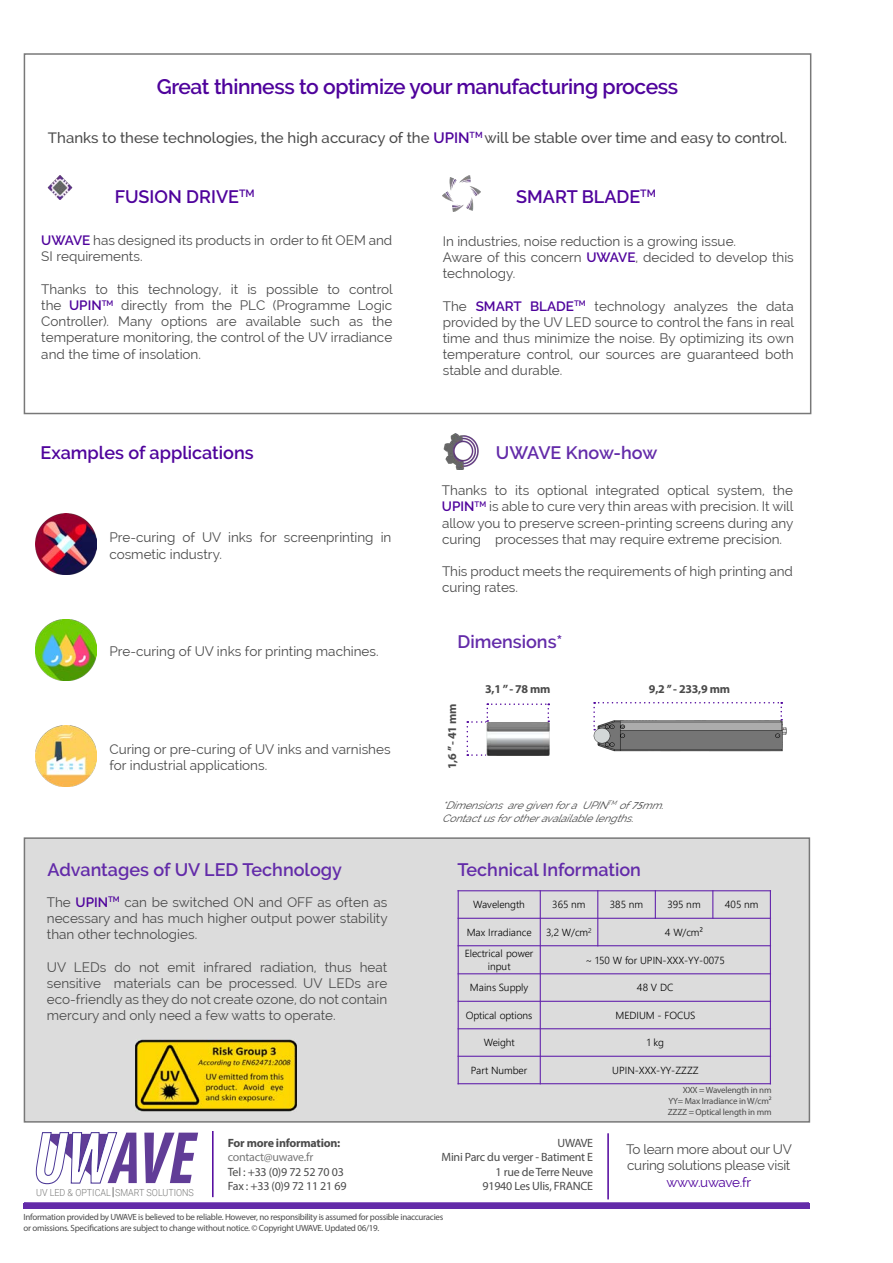
<style>
.page{position:relative;width:893px;height:1263px;background:#fff}
.page>*{position:absolute;margin:0;border:0;box-sizing:border-box;transform-origin:0 0}
.t1{font:600 21px "Raleway";letter-spacing:-.02em;color:#4f039c}
.t2{font:600 18px "Raleway";color:#632ba9}
.t3{font:600 18px "Raleway";color:#4f039c}
.t4{font:500 15px "Raleway";color:#4b4b4b}
.t5{font:13.5px/16.2px "Raleway";color:#4b4b4b;text-align:justify}
.t6{font:13.5px/16.2px "Raleway";letter-spacing:-.02em;color:#4b4b4b;text-align:center}
.t7{font:12px "Myriad Pro";letter-spacing:-.02em;color:#4b4b4b}
.t8{font:700 12px "Myriad Pro";letter-spacing:-.02em;color:#4b4b4b}
.t9{font:12px "Myriad Pro";letter-spacing:-.02em;color:#787878}
.t10{font:italic 10.5px "Raleway";color:#4b4b4b}
.t11{font:300 10.2px/12.5px "Segoe UI";letter-spacing:-.005em;color:#000;text-align:center}
.t12{font:300 9.75px "Roboto";color:#7b7b7a;scale:.92 1}
.t13{font:9px/10.8px "Myriad Pro";letter-spacing:-.03em;color:#4b4b4b}
.s1{font-weight:600;color:#4f039c}
.s2{font-family:"Myriad Pro"}
.s3{color:#4f039c}
</style>
<div class="page">
<div style="left:24px;top:837px;width:786px;height:285px;background:#dcdcdc;border:2px solid #787878"></div>
<div style="left:24px;top:1203px;width:786px;height:6px;background:#632ba9"></div>
<hr style="left:212px;top:1131px;width:2px;height:66px;background:#4f039c">
<img style="left:135px;top:1040px;width:162px;height:71px">
<hr style="left:607px;top:1133px;width:2px;height:66px;background:#4f039c">
<img style="left:35px;top:513px;width:62px;height:62px">
<img style="left:35px;top:619px;width:62px;height:62px">
<img style="left:35px;top:725px;width:62px;height:62px">
<div style="left:24px;top:53px;width:787px;height:361px;border:2px solid #787878"></div>
<img style="left:47px;top:176px;width:26px;height:24px">
<img style="left:593px;top:720px;width:194px;height:32px">
<svg style="left:593px;top:702px;width:189px;height:28px"></svg>
<svg style="left:467px;top:703px;width:82px;height:53px"></svg>
<img style="left:443px;top:176px;width:37px;height:35px">
<img style="left:443px;top:434px;width:36px;height:36px">
<hr style="left:540px;top:890px;width:1px;height:56px;background:#6323ac">
<hr style="left:540px;top:946px;width:1px;height:55px;background:#6323ac">
<svg style="left:540px;top:1002px;width:1px;height:26px"></svg>
<hr style="left:540px;top:1029px;width:1px;height:55px;background:#6323ac">
<hr style="left:597px;top:890px;width:1px;height:56px;background:#6323ac">
<svg style="left:655px;top:891px;width:1px;height:27px"></svg>
<svg style="left:712px;top:891px;width:1px;height:27px"></svg>
<hr style="left:458px;top:918px;width:255px;height:1px;background:#6323ac">
<hr style="left:713px;top:918px;width:58px;height:1px;background:#6323ac">
<hr style="left:458px;top:945px;width:313px;height:1px;background:#6323ac">
<hr style="left:458px;top:973px;width:313px;height:1px;background:#6323ac">
<hr style="left:458px;top:1001px;width:313px;height:1px;background:#6323ac">
<hr style="left:458px;top:1028px;width:313px;height:1px;background:#6323ac">
<hr style="left:458px;top:1056px;width:313px;height:1px;background:#6323ac">
<hr style="left:458px;top:890px;width:1px;height:194px;background:#6323ac">
<svg style="left:770px;top:891px;width:1px;height:27px"></svg>
<hr style="left:770px;top:918px;width:1px;height:166px;background:#6323ac">
<hr style="left:458px;top:890px;width:313px;height:1px;background:#6323ac">
<hr style="left:458px;top:1083px;width:82px;height:1px;background:#6323ac">
<hr style="left:540px;top:1083px;width:231px;height:1px;background:#6323ac">
<svg style="left:144px;top:1132px;width:54px;height:51px"></svg>
<svg style="left:36px;top:1132px;width:101px;height:65px"></svg>
<p class="t1" style="left:157px;top:74px;width:523px">Great thinness to optimize your manufacturing process</p>
<p class="t4" style="left:48px;top:129px;width:741px">Thanks to these technologies, the high accuracy of the <span class="s1">UPIN</span><sup>TM</sup> will be stable over time and easy to control.</p>
<p class="t3" style="left:115px;top:186px;width:141px">FUSION DRIVE<sup>TM</sup></p>
<p class="t5" style="left:41px;top:232px;width:353px"><span class="s1">UWAVE</span> has designed its products in order to fit OEM and<br>SI requirements.</p>
<p class="t5" style="left:41px;top:281px;width:353px">Thanks to this technology, it is possible to control the <span class="s1">UPIN</span><sup>TM</sup> directly from the PLC (Programme Logic Controller). Many options are available such as the temperature monitoring, the control of the UV irradiance and the time of insolation.</p>
<p class="t3" style="left:41px;top:443px;width:215px">Examples of applications</p>
<p class="t5" style="left:109px;top:529px;width:283px">Pre-curing of UV inks for screenprinting in cosmetic industry.</p>
<p class="t5" style="left:109px;top:643px;width:271px">Pre-curing of UV inks for printing machines.</p>
<p class="t5" style="left:109px;top:741px;width:283px">Curing or pre-curing of UV inks and varnishes for industrial applications.</p>
<p class="t2" style="left:48px;top:860px;width:296px">Advantages of UV LED Technology</p>
<p class="t5" style="left:47px;top:894px;width:342px">The <span class="s1">UPIN</span><sup>TM</sup> can be switched ON and OFF as often as necessary and has much higher output power stability than other technologies.</p>
<p class="t5" style="left:47px;top:959px;width:342px">UV LEDs do not emit infrared radiation, thus heat sensitive materials can be processed. UV LEDs are eco-friendly as they do not create ozone, do not contain mercury and only need a few watts to operate.</p>
<p class="t3" style="left:516px;top:186px;width:141px">SMART BLADE<sup>TM</sup></p>
<p class="t5" style="left:443px;top:233px;width:295px">In industries, noise reduction is a growing issue.</p>
<p class="t5" style="left:443px;top:249px;width:353px">Aware of this concern <span class="s1">UWAVE</span>, decided to develop this technology.</p>
<p class="t5" style="left:443px;top:298px;width:353px">The <span class="s1">SMART BLADE</span><sup>TM</sup> technology analyzes the data provided by the UV LED source to control the fans in real time and thus minimize the noise. By optimizing its own temperature control, our sources are guaranteed both stable and durable.</p>
<p class="t2" style="left:496px;top:443px;width:163px">UWAVE Know-how</p>
<p class="t5" style="left:442px;top:482px;width:353px">Thanks to its optional integrated optical system, the <span class="s1">UPIN</span><sup>TM</sup> is able to cure very thin areas with precision. It will allow you to preserve screen-printing screens during any curing processes that may require extreme precision.</p>
<p class="t5" style="left:442px;top:563px;width:353px">This product meets the requirements of high printing and curing rates.</p>
<p class="t2" style="left:457px;top:632px;width:107px">Dimensions*</p>
<p class="t8" style="left:444px;top:769px;width:67px;rotate:-90deg">1,6 ’’ - 41 mm</p>
<p class="t8" style="left:485px;top:681px;width:67px">3,1 ’’ - 78 mm</p>
<p class="t8" style="left:649px;top:681px;width:83px">9,2 ’’ - 233,9 mm</p>
<p class="t10" style="left:442px;top:799px;width:228px">*DimensionsaregivenforaUPIN<sup>TM</sup>of<span class="s2">75</span>mm.</p>
<p class="t10" style="left:442px;top:812px;width:198px">Contactusforotheravalailablelengths.</p>
<p class="t2" style="left:457px;top:860px;width:185px">Technical Information</p>
<p class="t11" style="left:473px;top:898px;width:53px">Wavelength</p>
<p class="t11" style="left:552px;top:898px;width:35px">365 nm</p>
<p class="t11" style="left:610px;top:898px;width:35px">385 nm</p>
<p class="t11" style="left:667px;top:898px;width:35px">395 nm</p>
<p class="t11" style="left:725px;top:898px;width:35px">405 nm</p>
<p class="t11" style="left:467px;top:925px;width:66px">Max Irradiance</p>
<p class="t11" style="left:546px;top:925px;width:47px">3,2 W/cm<sup>2</sup></p>
<p class="t11" style="left:665px;top:925px;width:40px">4 W/cm²</p>
<p class="t11" style="left:465px;top:947px;width:70px">Electrical power input</p>
<p class="t11" style="left:586px;top:953px;width:141px">~ 150 W for UPIN-XXX-YY-0075</p>
<p class="t11" style="left:470px;top:981px;width:60px">Mains Supply</p>
<p class="t11" style="left:637px;top:981px;width:38px">48 V DC</p>
<p class="t11" style="left:466px;top:1008px;width:68px">Optical options</p>
<p class="t11" style="left:615px;top:1008px;width:82px">MEDIUM - FOCUS</p>
<p class="t11" style="left:484px;top:1036px;width:33px">Weight</p>
<p class="t11" style="left:647px;top:1036px;width:19px">1 kg</p>
<p class="t11" style="left:471px;top:1063px;width:58px">Part Number</p>
<p class="t11" style="left:612px;top:1063px;width:88px">UPIN-XXX-YY-ZZZZ</p>
<p class="t13" style="left:683px;top:1084px;width:90px">XXX = Wavelength in nm</p>
<p class="t13" style="left:668px;top:1095px;width:105px">YY= Max Irradiance in W/cm²</p>
<p class="t13" style="left:668px;top:1106px;width:105px">ZZZZ = Optical length in mm</p>
<p class="t8" style="left:228px;top:1135px;width:114px">For more information:</p>
<p class="t9" style="left:228px;top:1150px;width:87px">contact@uwave.fr</p>
<p class="t7" style="left:228px;top:1164px;width:118px">Tel : +33 (0)9 72 52 70 03</p>
<p class="t7" style="left:228px;top:1179px;width:120px">Fax : +33 (0)9 72 11 21 69</p>
<p class="t13" style="left:24px;top:1211px;width:421px">Information provided by UWAVE is believed to be reliable. However, no responsibility is assumed for possible inaccuracies or omissions. Specifications are subject to change without notice. © Copyright UWAVE. Updated 06/19.</p>
<p class="t7" style="left:558px;top:1135px;width:37px">UWAVE</p>
<p class="t7" style="left:441px;top:1150px;width:153px">Mini Parc du verger - Batiment E</p>
<p class="t7" style="left:495px;top:1164px;width:99px">1 rue de Terre Neuve</p>
<p class="t7" style="left:483px;top:1179px;width:112px">91940 Les Ulis, FRANCE</p>
<p class="t12" style="left:36px;top:1185px;width:173px">UV LED &amp; OPTICAL SMART SOLUTIONS</p>
<p class="t6" style="left:626px;top:1141px;width:167px">To learn more about our UV curing solutions please visit <span class="s3">www.uwave.fr</span></p>
</div>
